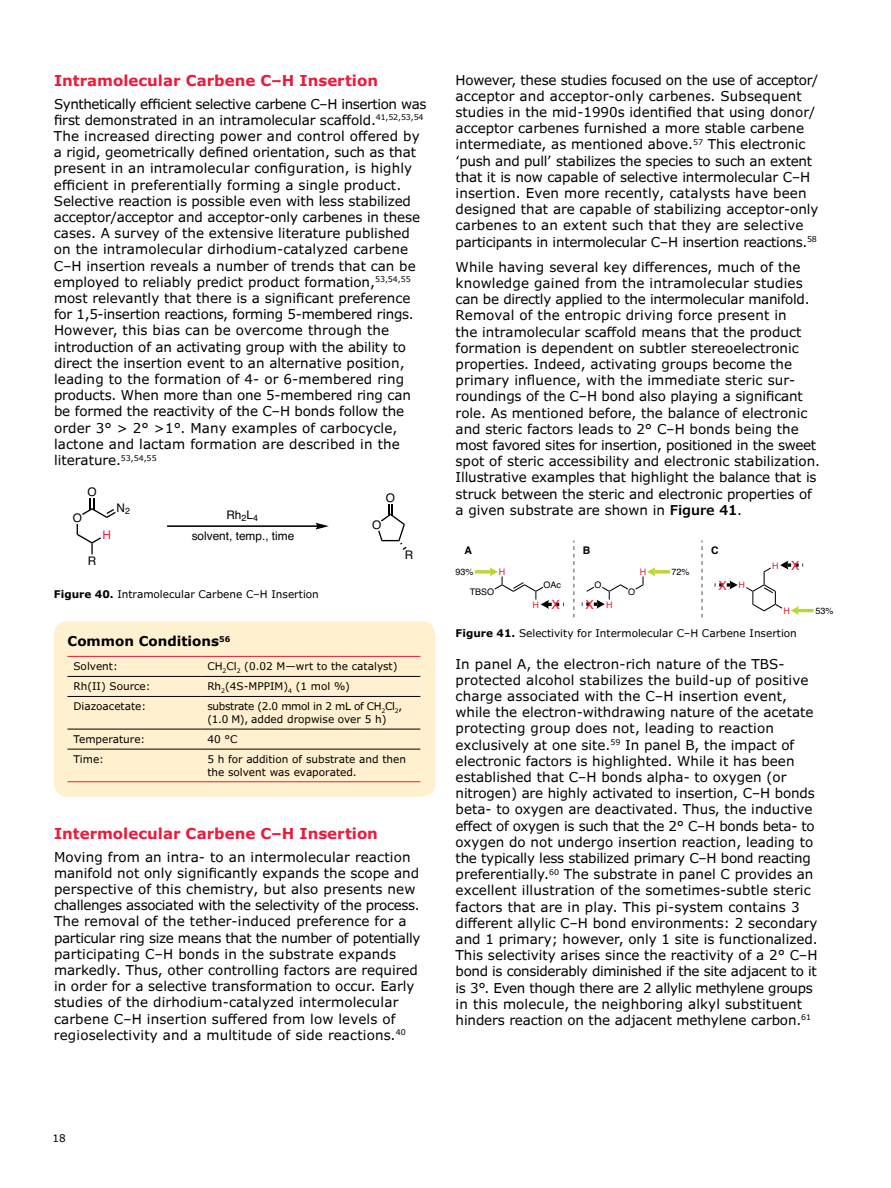
<style>
.page{position:relative;width:891px;height:1188px;background:#fff}
.page>*{position:absolute;margin:0;border:0;box-sizing:border-box;transform-origin:0 0}
.t1{font:700 15px "Verdana Pro";color:#ed1a3b}
.t2{font:13.5px/16.2px "Verdana Pro";color:#000}
.t3{font:700 13.5px "Verdana Pro";color:#000}
.t4{font:12.6px "Helvetica";color:#ec1d3b}
.t5{font:11.85px/21.5px "Helvetica";color:#000;text-align:center}
.t6{font:11.85px "Helvetica";color:#ec1d3b}
.t7{font:10.5px/12.6px "Verdana Pro";color:#000}
.t8{font:10.5px/12.6px "Verdana Pro";letter-spacing:-.03em;color:#000}
.t9{font:700 10.5px "Helvetica";color:#000}
.t10{font:9px "Helvetica";color:#000}
.t11{font:9px "Helvetica";color:#ec1d3b}
.s1{font-weight:700}
.s2{font-weight:600}
.s3{font-size:12.6px}
</style>
<div class="page">
<svg style="left:82px;top:498px;width:34px;height:20px"></svg>
<svg style="left:77px;top:524px;width:24px;height:30px"></svg>
<svg style="left:378px;top:504px;width:29px;height:46px"></svg>
<hr style="left:167px;top:525px;width:150px;height:2px;background:#000">
<svg style="left:315px;top:523px;width:14px;height:7px"></svg>
<svg style="left:475px;top:570px;width:15px;height:4px"></svg>
<svg style="left:490px;top:567px;width:74px;height:42px"></svg>
<hr style="left:798px;top:609px;width:16px;height:3px;background:#bed631">
<svg style="left:746px;top:561px;width:57px;height:54px"></svg>
<svg style="left:715px;top:580px;width:23px;height:10px"></svg>
<svg style="left:655px;top:570px;width:15px;height:4px"></svg>
<svg style="left:635px;top:567px;width:20px;height:23px"></svg>
<svg style="left:582px;top:584px;width:46px;height:25px"></svg>
<svg style="left:573px;top:540px;width:2px;height:77px"></svg>
<svg style="left:701px;top:540px;width:2px;height:77px"></svg>
<div style="left:54px;top:621px;width:381px;height:176px;background:#fff1d0;border-radius:14px"></div>
<hr style="left:67px;top:676px;width:134px;height:1px;background:#000">
<hr style="left:201px;top:676px;width:219px;height:1px;background:#000">
<hr style="left:67px;top:696px;width:134px;height:1px;background:#000">
<hr style="left:201px;top:696px;width:219px;height:1px;background:#000">
<hr style="left:67px;top:729px;width:134px;height:1px;background:#000">
<hr style="left:201px;top:729px;width:219px;height:1px;background:#000">
<hr style="left:67px;top:749px;width:134px;height:1px;background:#000">
<hr style="left:201px;top:749px;width:219px;height:1px;background:#000">
<hr style="left:67px;top:656px;width:134px;height:1px;background:#ed1a3b">
<hr style="left:201px;top:656px;width:219px;height:1px;background:#ed1a3b">
<hr style="left:67px;top:781px;width:134px;height:1px;background:#ed1a3b">
<hr style="left:201px;top:781px;width:219px;height:1px;background:#ed1a3b">
<p class="t1" style="left:54px;top:71px;width:326px">Intramolecular Carbene C–H Insertion</p>
<p class="t2" style="left:54px;top:96px;width:374px">Synthetically efficient selective carbene C–H insertion was first demonstrated in an intramolecular scaffold.<sup>41,52,53,54<br></sup>The increased directing power and control offered by a rigid, geometrically defined orientation, such as that present in an intramolecular configuration, is highly efficient in preferentially forming a single product.<br>Selective reaction is possible even with less stabilized acceptor/acceptor and acceptor-only carbenes in these cases. A survey of the extensive literature published on the intramolecular dirhodium-catalyzed carbene C–H insertion reveals a number of trends that can be employed to reliably predict product formation,<sup>53,54,55 </sup>most relevantly that there is a significant preference for 1,5-insertion reactions, forming 5-membered rings.<br>However, this bias can be overcome through the introduction of an activating group with the ability to direct the insertion event to an alternative position, leading to the formation of 4- or 6-membered ring products. When more than one 5-membered ring can be formed the reactivity of the C–H bonds follow the order 3° &gt; 2° &gt;1°. Many examples of carbocycle, lactone and lactam formation are described in the literature.<sup>53,54,55</sup></p>
<p class="t5" style="left:87px;top:482px;width:11px">O</p>
<p class="t5" style="left:73px;top:507px;width:11px">O</p>
<p class="t5" style="left:117px;top:497px;width:15px">N<sub>2</sub></p>
<p class="t6" style="left:103px;top:525px;width:10px">H</p>
<p class="t5" style="left:88px;top:550px;width:10px">R</p>
<p class="t5" style="left:192px;top:504px;width:104px">Rh<sub>2</sub>L<sub>4<br></sub>solvent, temp., time</p>
<p class="t7" style="left:54px;top:588px;width:266px"><span class="s1">Figure 40.</span> Intramolecular Carbene C–H Insertion</p>
<p class="t5" style="left:386px;top:487px;width:11px">O</p>
<p class="t5" style="left:372px;top:515px;width:11px">O</p>
<p class="t5" style="left:405px;top:544px;width:10px">R</p>
<p class="t3" style="left:67px;top:633px;width:164px">Common Conditions<sup>56</sup></p>
<p class="t7" style="left:73px;top:660px;width:46px">Solvent:</p>
<p class="t7" style="left:207px;top:660px;width:192px">CH<sub>2</sub>Cl<sub>2</sub> (0.02 M—wrt to the catalyst)</p>
<p class="t7" style="left:73px;top:681px;width:79px">Rh(II) Source:</p>
<p class="t7" style="left:207px;top:680px;width:144px">Rh<sub>2</sub>(4S-MPPIM)<sub>4</sub> (1 mol %)</p>
<p class="t7" style="left:73px;top:701px;width:74px">Diazoacetate:</p>
<p class="t8" style="left:207px;top:701px;width:196px">substrate (2.0 mmol in 2 mL of CH<sub>2</sub>Cl<sub>2</sub>, (1.0 M), added dropwise over 5 h)</p>
<p class="t7" style="left:73px;top:733px;width:73px">Temperature:</p>
<p class="t7" style="left:207px;top:733px;width:32px">40 °C</p>
<p class="t7" style="left:73px;top:753px;width:32px">Time:</p>
<p class="t7" style="left:207px;top:753px;width:200px">5 h for addition of substrate and then the solvent was evaporated.</p>
<p class="t1" style="left:54px;top:823px;width:325px">Intermolecular Carbene C–H Insertion</p>
<p class="t2" style="left:54px;top:849px;width:368px">Moving from an intra- to an intermolecular reaction manifold not only significantly expands the scope and perspective of this chemistry, but also presents new challenges associated with the selectivity of the process.<br>The removal of the tether-induced preference for a particular ring size means that the number of potentially participating C–H bonds in the substrate expands markedly. Thus, other controlling factors are required in order for a selective transformation to occur. Early studies of the dirhodium-catalyzed intermolecular carbene C–H insertion suffered from low levels of regioselectivity and a multitude of side reactions.<sup>40</sup></p>
<p class="t2" style="left:456px;top:72px;width:365px">However, these studies focused on the use of acceptor/ acceptor and acceptor-only carbenes. Subsequent studies in the mid-1990s identified that using donor/ acceptor carbenes furnished a more stable carbene intermediate, as mentioned above.<sup>57</sup> This electronic ‘push and pull’ stabilizes the species to such an extent that it is now capable of selective intermolecular C–H insertion. Even more recently, catalysts have been designed that are capable of stabilizing acceptor-only carbenes to an extent such that they are selective participants in intermolecular C–H insertion reactions.<sup>58</sup></p>
<p class="t2" style="left:456px;top:259px;width:366px">While having several key differences, much of the knowledge gained from the intramolecular studies can be directly applied to the intermolecular manifold.<br>Removal of the entropic driving force present in<br>the intramolecular scaffold means that the product formation is dependent on subtler stereoelectronic properties. Indeed, activating groups become the primary influence, with the immediate steric sur&shy;roundings of the C–H bond also playing a significant role. As mentioned before, the balance of electronic and steric factors leads to 2° C–H bonds being the most favored sites for insertion, positioned in the sweet spot of steric accessibility and electronic stabilization.<br>Illustrative examples that highlight the balance that is struck between the steric and electronic properties of a given substrate are shown in <span class="s2">Figure 41</span>.</p>
<p class="t9" style="left:465px;top:542px;width:9px">A</p>
<p class="t9" style="left:583px;top:542px;width:9px">B</p>
<p class="t9" style="left:711px;top:542px;width:9px">C</p>
<p class="t10" style="left:456px;top:565px;width:20px">93%</p>
<p class="t11" style="left:499px;top:565px;width:8px">H</p>
<p class="t10" style="left:470px;top:585px;width:26px">TBSO</p>
<p class="t11" style="left:640px;top:565px;width:8px">H</p>
<p class="t10" style="left:672px;top:565px;width:20px">72%</p>
<p class="t10" style="left:544px;top:578px;width:19px">OAc</p>
<p class="t10" style="left:594px;top:578px;width:9px">O</p>
<p class="t10" style="left:628px;top:585px;width:9px">O</p>
<p class="t11" style="left:533px;top:598px;width:8px">H</p>
<p class="t4" style="left:552px;top:595px;width:10px">X</p>
<p class="t4" style="left:585px;top:595px;width:10px">X</p>
<p class="t11" style="left:606px;top:598px;width:8px">H</p>
<p class="t4" style="left:718px;top:576px;width:10px">X</p>
<p class="t11" style="left:738px;top:578px;width:8px">H</p>
<p class="t11" style="left:772px;top:559px;width:29px">H <span class="s3">X</span></p>
<p class="t11" style="left:783px;top:604px;width:8px">H</p>
<p class="t7" style="left:456px;top:627px;width:343px"><span class="s1">Figure 41.</span> Selectivity for Intermolecular C–H Carbene Insertion</p>
<p class="t10" style="left:816px;top:604px;width:20px">53%</p>
<p class="t2" style="left:456px;top:656px;width:364px">In panel A, the electron-rich nature of the TBS&shy;protected alcohol stabilizes the build-up of positive charge associated with the C–H insertion event, while the electron-withdrawing nature of the acetate protecting group does not, leading to reaction exclusively at one site.<sup>59</sup> In panel B, the impact of electronic factors is highlighted. While it has been established that C–H bonds alpha- to oxygen (or nitrogen) are highly activated to insertion, C–H bonds beta- to oxygen are deactivated. Thus, the inductive effect of oxygen is such that the 2° C–H bonds beta- to oxygen do not undergo insertion reaction, leading to the typically less stabilized primary C–H bond reacting preferentially.<sup>60</sup> The substrate in panel C provides an excellent illustration of the sometimes-subtle steric factors that are in play. This pi-system contains 3 different allylic C–H bond environments: 2 secondary and 1 primary; however, only 1 site is functionalized.<br>This selectivity arises since the reactivity of a 2° C–H bond is considerably diminished if the site adjacent to it is 3°. Even though there are 2 allylic methylene groups in this molecule, the neighboring alkyl substituent hinders reaction on the adjacent methylene carbon.<sup>61</sup></p>
<p class="t7" style="left:53px;top:1132px;width:15px">18</p>
</div>
